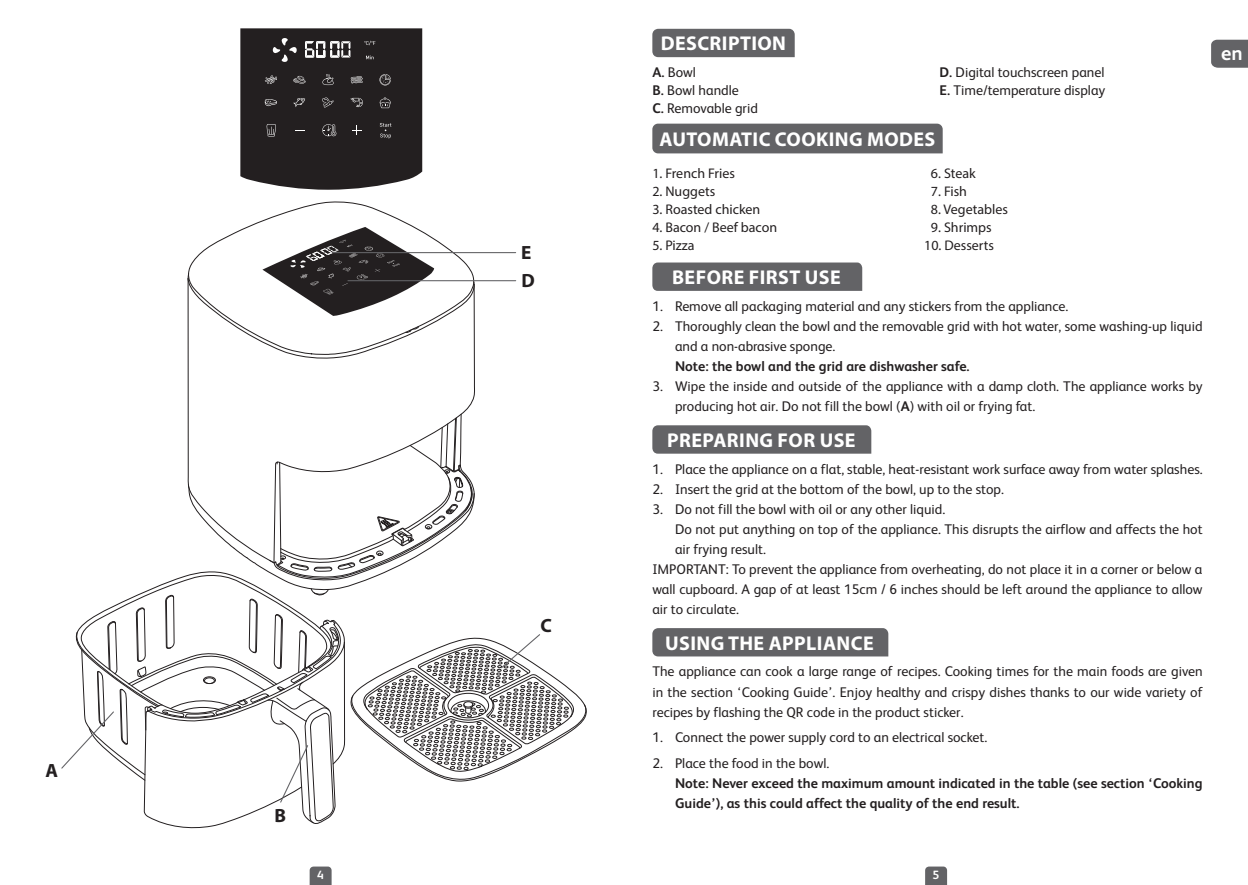
<style>
.page{position:relative;width:1248px;height:885px;background:#fff}
.page>*{position:absolute;margin:0;border:0;box-sizing:border-box;transform-origin:0 0}
.t1{font:700 20px "Myriad Pro";letter-spacing:.02em;color:#fff}
.t2{font:700 20px "FS Albert";color:#fff}
.t3{font:700 19.2px "Myriad Pro";color:#231f20}
.t4{font:14px/20px "FS Albert";color:#231f20}
.t5{font:700 14px/20px "FS Albert";color:#231f20}
.t6{font:14px "Myriad Pro";color:#231f20}
.t7{font:700 12px "FS Albert";color:#fff}
.s1{font-weight:700}
</style>
<div class="page">
<svg style="left:1211px;top:40px;width:36px;height:28px"></svg>
<svg style="left:925px;top:866px;width:22px;height:18px"></svg>
<svg style="left:309px;top:866px;width:22px;height:18px"></svg>
<div style="left:652px;top:29px;width:142px;height:28px;background:#636366"></div>
<div style="left:652px;top:124px;width:290px;height:29px;background:#636366"></div>
<svg style="left:652px;top:262px;width:210px;height:29px;background:#67676a"></svg>
<div style="left:652px;top:425px;width:219px;height:28px;background:#636366"></div>
<div style="left:652px;top:628px;width:236px;height:28px;background:#636366"></div>
<svg style="left:240px;top:28px;width:182px;height:162px;background:#353132"></svg>
<svg style="left:61px;top:201px;width:526px;height:628px"></svg>
<h2 class="t3" style="left:46px;top:758px;width:14px">A</h2>
<h2 class="t3" style="left:274px;top:802px;width:13px">B</h2>
<h2 class="t3" style="left:521px;top:240px;width:12px">E</h2>
<h2 class="t3" style="left:521px;top:268px;width:15px">D</h2>
<h2 class="t3" style="left:540px;top:613px;width:13px">C</h2>
<h1 class="t1" style="left:660px;top:31px;width:127px">DESCRIPTION</h1>
<p class="t4" style="left:652px;top:63px;width:107px;line-height:18px"><span class="s1">A.</span> Bowl<br><span class="s1">B.</span> Bowl handle<br><span class="s1">C.</span> Removable grid</p>
<p class="t4" style="left:939px;top:63px;width:167px;line-height:18px"><span class="s1">D.</span> Digital touchscreen panel<br><span class="s1">E.</span> Time/temperature display</p>
<h1 class="t1" style="left:659px;top:126px;width:277px">AUTOMATIC COOKING MODES</h1>
<p class="t6" style="left:652px;top:165px;width:84px">1. French Fries</p>
<p class="t6" style="left:652px;top:183px;width:64px">2. Nuggets</p>
<p class="t6" style="left:652px;top:201px;width:109px">3. Roasted chicken</p>
<p class="t6" style="left:652px;top:219px;width:126px">4. Bacon / Beef bacon</p>
<p class="t6" style="left:652px;top:237px;width:44px">5. Pizza</p>
<p class="t6" style="left:930px;top:165px;width:46px">6. Steak</p>
<p class="t6" style="left:930px;top:183px;width:38px">7. Fish</p>
<p class="t6" style="left:930px;top:201px;width:78px">8. Vegetables</p>
<p class="t6" style="left:930px;top:219px;width:62px">9. Shrimps</p>
<p class="t6" style="left:924px;top:237px;width:71px">10. Desserts</p>
<h1 class="t1" style="left:672px;top:264px;width:170px">BEFORE FIRST USE</h1>
<p class="t4" style="left:652px;top:295px;width:417px">1. Remove all packaging material and any stickers from the appliance.</p>
<p class="t4" style="left:675px;top:315px;width:529px;text-indent:-23px">2. Thoroughly clean the bowl and the removable grid with hot water, some washing-up liquid and a non-abrasive sponge.</p>
<p class="t5" style="left:675px;top:355px;width:296px">Note: the bowl and the grid are dishwasher safe.</p>
<p class="t4" style="left:675px;top:375px;width:529px;text-indent:-23px">3. Wipe the inside and outside of the appliance with a damp cloth. The appliance works by producing hot air. Do not fill the bowl (<span class="s1">A</span>) with oil or frying fat.</p>
<h1 class="t1" style="left:667px;top:427px;width:190px">PREPARING FOR USE</h1>
<p class="t4" style="left:652px;top:458px;width:551px">1. Place the appliance on a flat, stable, heat-resistant work surface away from water splashes.</p>
<p class="t4" style="left:652px;top:478px;width:353px">2. Insert the grid at the bottom of the bowl, up to the stop.</p>
<p class="t4" style="left:652px;top:498px;width:294px">3. Do not fill the bowl with oil or any other liquid.</p>
<p class="t4" style="left:675px;top:518px;width:529px">Do not put anything on top of the appliance. This disrupts the airflow and affects the hot</p>
<p class="t4" style="left:675px;top:538px;width:92px">air frying result.</p>
<p class="t4" style="left:652px;top:558px;width:551px">IMPORTANT: To prevent the appliance from overheating, do not place it in a corner or below a</p>
<p class="t4" style="left:652px;top:578px;width:551px">wall cupboard. A gap of at least 15cm / 6 inches should be left around the appliance to allow</p>
<p class="t4" style="left:652px;top:598px;width:88px">air to circulate.</p>
<h1 class="t1" style="left:665px;top:630px;width:210px">USING THE APPLIANCE</h1>
<p class="t4" style="left:652px;top:661px;width:551px;text-align:justify">The appliance can cook a large range of recipes. Cooking times for the main foods are given in the section ‘Cooking Guide’. Enjoy healthy and crispy dishes thanks to our wide variety of recipes by flashing the QR code in the product sticker.</p>
<p class="t4" style="left:652px;top:726px;width:336px">1. Connect the power supply cord to an electrical socket.</p>
<p class="t4" style="left:652px;top:752px;width:178px">2. Place the food in the bowl.</p>
<p class="t5" style="left:675px;top:772px;width:529px">Note: Never exceed the maximum amount indicated in the table (see section ‘Cooking<br>Guide’), as this could affect the quality of the end result.</p>
<h1 class="t2" style="left:1220px;top:39px;width:23px">en</h1>
<p class="t7" style="left:317px;top:866px;width:8px">4</p>
<p class="t7" style="left:932px;top:866px;width:8px">5</p>
</div>
